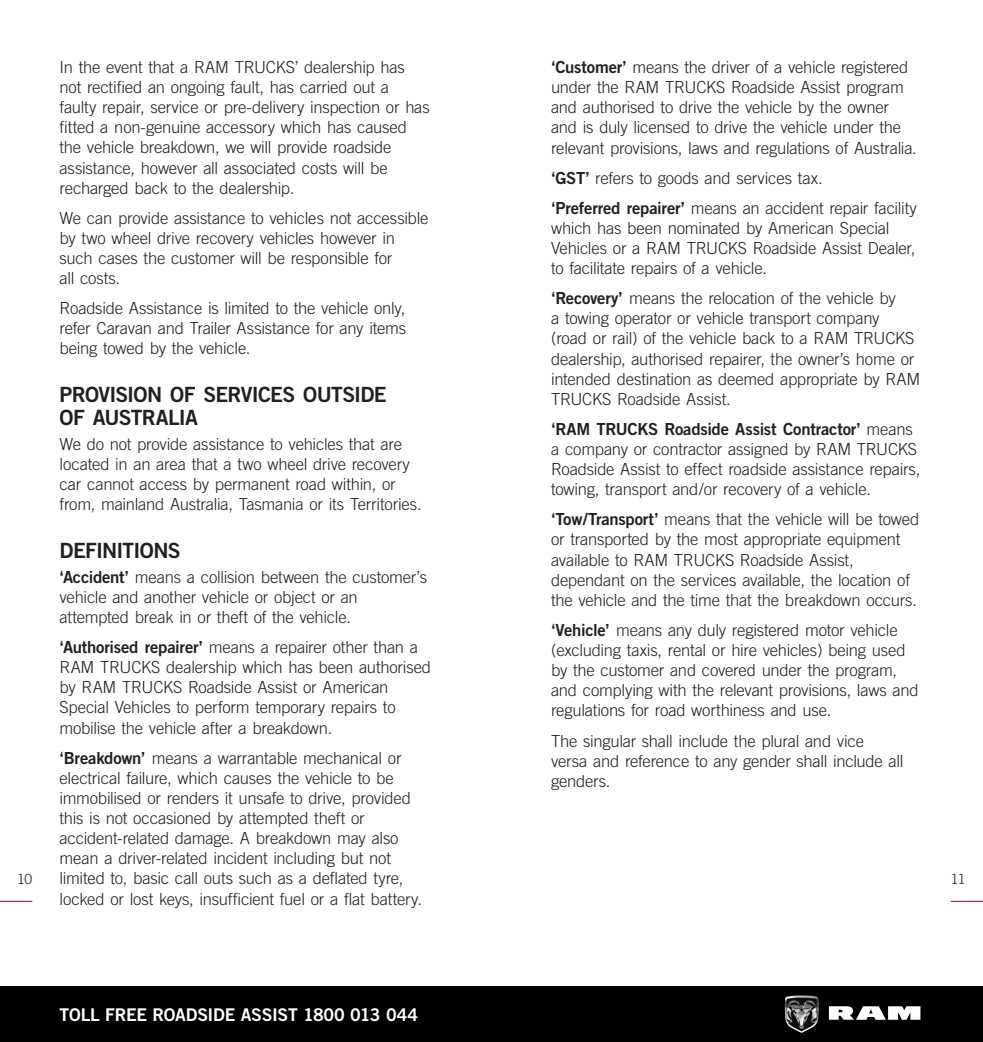
<style>
.page{position:relative;width:983px;height:1042px;background:#fff}
.page>*{position:absolute;margin:0;border:0;box-sizing:border-box;transform-origin:0 0}
.t1{font:21px/22.8px "Trade Gothic Bold Two";letter-spacing:-.035em;color:#231f20}
.t2{font:17.5px "Trade Gothic Bold Two";letter-spacing:-.01em;color:#fff}
.t3{font:300 16.62px/20.1px "Trade Gothic";letter-spacing:-.015em;color:#231f20}
.t4{font:16.62px "Trade Gothic Bold Two";letter-spacing:-.015em;color:#231f20}
.t5{font:300 14px "Trade Gothic";color:#231f20}
.s1{font-family:"Trade Gothic Bold Two";font-weight:400}
.s2{font-family:"Trade Gothic";font-weight:300}
</style>
<div class="page">
<div style="left:0;top:986px;width:982px;height:56px;background:#000"></div>
<svg style="left:828px;top:1006px;width:92px;height:14px"></svg>
<img style="left:784px;top:995px;width:34px;height:38px">
<hr style="left:0;top:901px;width:32px;height:1px;background:#d1232a">
<hr style="left:950px;top:901px;width:32px;height:1px;background:#d1232a">
<p class="t3" style="left:60px;top:57px;width:371px">In the event that a RAM TRUCKS’ dealership has not rectified an ongoing fault, has carried out a faulty repair, service or pre-delivery inspection or has fitted a non-genuine accessory which has caused the vehicle breakdown, we will provide roadside assistance, however all associated costs will be recharged back to the dealership.</p>
<p class="t3" style="left:60px;top:207px;width:370px">We can provide assistance to vehicles not accessible by two wheel drive recovery vehicles however in such cases the customer will be responsible for<br>all costs.</p>
<p class="t3" style="left:60px;top:298px;width:348px;text-align:justify">Roadside Assistance is limited to the vehicle only, refer Caravan and Trailer Assistance for any items being towed by the vehicle.</p>
<p class="t1" style="left:60px;top:382px;width:328px">PROVISION OF SERVICES OUTSIDE<br>OF AUSTRALIA</p>
<p class="t3" style="left:60px;top:433px;width:363px">We do not provide assistance to vehicles that are located in an area that a two wheel drive recovery car cannot access by permanent road within, or from, mainland Australia, Tasmania or its Territories.</p>
<p class="t1" style="left:60px;top:538px;width:122px">DEFINITIONS</p>
<p class="t3" style="left:60px;top:566px;width:369px"><span class="s1">‘Accident’</span> means a collision between the customer’s vehicle and another vehicle or object or an attempted break in or theft of the vehicle.</p>
<p class="t3" style="left:60px;top:637px;width:373px"><span class="s1">‘Authorised repairer’</span> means a repairer other than a RAM TRUCKS dealership which has been authorised by RAM TRUCKS Roadside Assist or American Special Vehicles to perform temporary repairs to mobilise the vehicle after a breakdown.</p>
<p class="t3" style="left:60px;top:747px;width:364px"><span class="s1">‘Breakdown’</span> means a warrantable mechanical or electrical failure, which causes the vehicle to be immobilised or renders it unsafe to drive, provided this is not occasioned by attempted theft or accident-related damage. A breakdown may also mean a driver-related incident including but not limited to, basic call outs such as a deflated tyre, locked or lost keys, insufficient fuel or a flat battery.</p>
<p class="t3" style="left:551px;top:57px;width:367px"><span class="s1">‘Customer’</span> means the driver of a vehicle registered under the RAM TRUCKS Roadside Assist program and authorised to drive the vehicle by the owner and is duly licensed to drive the vehicle under the relevant provisions, laws and regulations of Australia.</p>
<p class="t3" style="left:551px;top:162px;width:367px;line-height:30.1px"><span class="s1">‘GST’</span> refers to goods and services tax.<br><span class="s1">‘Preferred repairer’</span> means an accident repair facility</p>
<p class="t3" style="left:551px;top:218px;width:366px">which has been nominated by American Special<br>Vehicles or a RAM TRUCKS Roadside Assist Dealer, to facilitate repairs of a vehicle.</p>
<p class="t3" style="left:551px;top:288px;width:371px"><span class="s1">‘Recovery’</span> means the relocation of the vehicle by<br>a towing operator or vehicle transport company<br>(road or rail) of the vehicle back to a RAM TRUCKS dealership, authorised repairer, the owner’s home or intended destination as deemed appropriate by RAM TRUCKS Roadside Assist.</p>
<p class="t4" style="left:551px;top:419px;width:363px">‘RAM TRUCKS Roadside Assist Contractor’ <span class="s2">means</span></p>
<p class="t3" style="left:551px;top:439px;width:370px">a company or contractor assigned by RAM TRUCKS<br>Roadside Assist to effect roadside assistance repairs, towing, transport and/or recovery of a vehicle.</p>
<p class="t3" style="left:551px;top:509px;width:369px"><span class="s1">‘Tow/Transport’</span> means that the vehicle will be towed or transported by the most appropriate equipment available to RAM TRUCKS Roadside Assist, dependant on the services available, the location of the vehicle and the time that the breakdown occurs.</p>
<p class="t3" style="left:551px;top:620px;width:369px"><span class="s1">‘Vehicle’</span> means any duly registered motor vehicle (excluding taxis, rental or hire vehicles) being used by the customer and covered under the program, and complying with the relevant provisions, laws and regulations for road worthiness and use.</p>
<p class="t3" style="left:551px;top:730px;width:354px">The singular shall include the plural and vice versa and reference to any gender shall include all genders.</p>
<p class="t5" style="left:17px;top:871px;width:17px">10</p>
<p class="t5" style="left:950px;top:871px;width:16px">11</p>
<p class="t2" style="left:60px;top:1004px;width:360px">TOLL FREE ROADSIDE ASSIST 1800 013 044</p>
</div>
